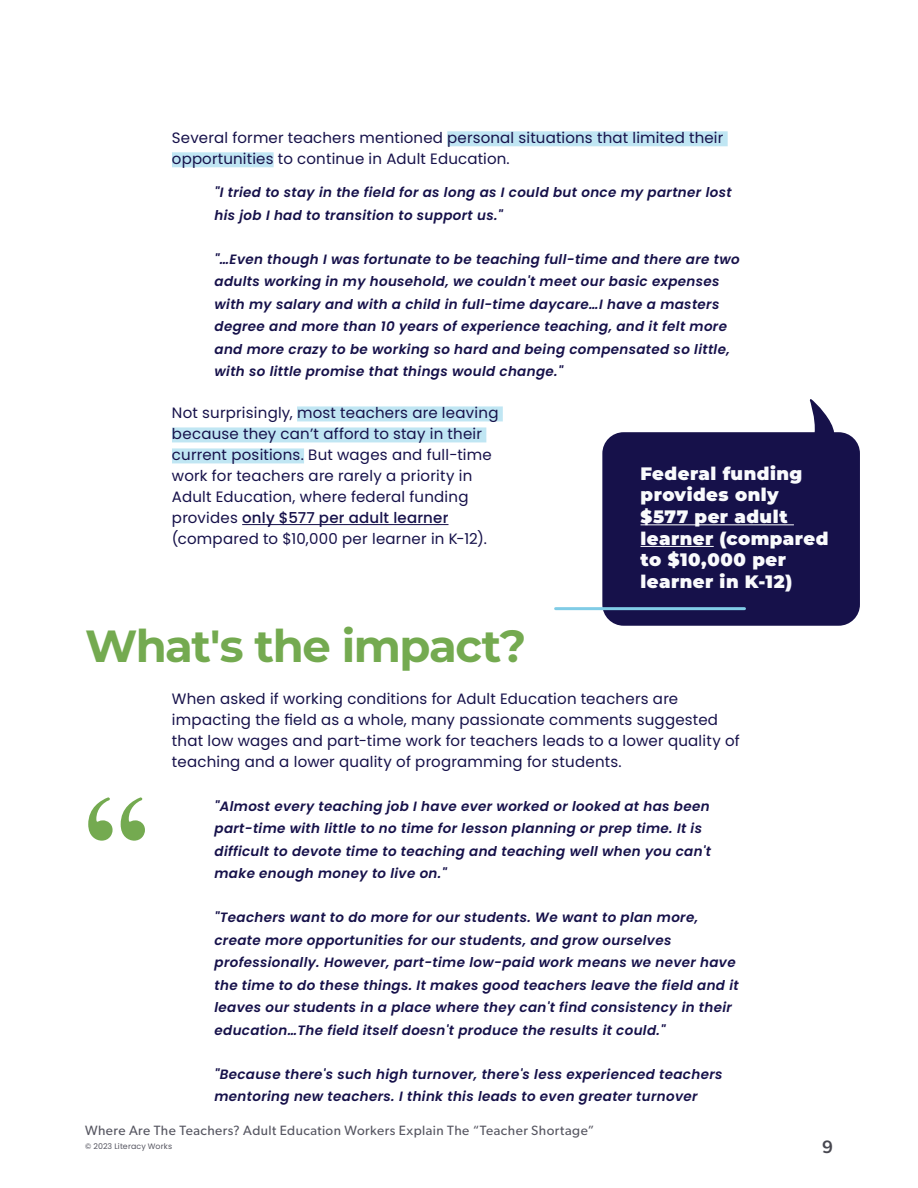
<style>
.page{position:relative;width:918px;height:1188px;background:#fff}
.page>*{position:absolute;margin:0;border:0;box-sizing:border-box;transform-origin:0 0}
.t1{font:700 45px "Montserrat";letter-spacing:-.035em;color:#74aa50}
.P1{font:900 18px/21.6px "Montserrat";letter-spacing:.03em;color:#f9fafc}
.t2{font:500 18px "Gibson";color:#474750}
.P1-2{font:15px/21px "Poppins";letter-spacing:.015em;color:#16114a}
.Space_above{font:15px/21px "Poppins";letter-spacing:.01em;color:#16114a}
.t3{font:italic 600 13.5px/22.5px "Poppins";letter-spacing:.025em;color:#16114a}
.t4{font:13.5px "Gibson";letter-spacing:.035em;color:#565661}
.t5{font:7.8px "Poppins";letter-spacing:.015em;color:#565661}
.s1{font-weight:500}
</style>
<div class="page">
<div style="left:447px;top:131px;width:281px;height:15px;background:#c0e6f3"></div>
<div style="left:172px;top:152px;width:102px;height:15px;background:#c0e6f3"></div>
<div style="left:297px;top:406px;width:206px;height:15px;background:#c0e6f3"></div>
<div style="left:172px;top:427px;width:314px;height:15px;background:#c0e6f3"></div>
<div style="left:172px;top:448px;width:132px;height:15px;background:#c0e6f3"></div>
<hr style="left:242px;top:524px;width:207px;height:1px;background:#16114a">
<svg style="left:121px;top:797px;width:24px;height:44px"></svg>
<svg style="left:88px;top:797px;width:25px;height:44px"></svg>
<div style="left:602px;top:432px;width:258px;height:194px;background:#16114a;border-radius:21px"></div>
<hr style="left:641px;top:524px;width:153px;height:1px;background:#f9fafc">
<hr style="left:641px;top:546px;width:73px;height:1px;background:#f9fafc">
<svg style="left:810px;top:399px;width:24px;height:34px"></svg>
<hr style="left:556px;top:607px;width:189px;height:3px;background:#80cce6">
<p class="Space_above" style="left:172px;top:128px;width:553px">Several former teachers mentioned personal situations that limited their opportunities to continue in Adult Education.</p>
<p class="t3" style="left:215px;top:182px;width:519px">"I tried to stay in the field for as long as I could but once my partner lost his job I had to transition to support us."</p>
<p class="t3" style="left:215px;top:248px;width:527px">"…Even though I was fortunate to be teaching full-time and there are two adults working in my household, we couldn't meet our basic expenses with my salary and with a child in full-time daycare…I have a masters degree and more than 10 years of experience teaching, and it felt more and more crazy to be working so hard and being compensated so little, with so little promise that things would change."</p>
<p class="P1-2" style="left:172px;top:403px;width:328px">Not surprisingly, most teachers are leaving because they can’t afford to stay in their current positions. But wages and full-time work for teachers are rarely a priority in Adult Education, where federal funding provides <span class="s1">only $577 per adult learner </span>(compared to $10,000 per learner in K-12).</p>
<p class="P1" style="left:641px;top:462px;width:189px">Federal funding provides only $577 per adult learner (compared to $10,000 per learner in K-12)</p>
<h3 class="t1" style="left:85px;top:616px;width:443px">What's the impact?</h3>
<p class="P1-2" style="left:172px;top:689px;width:569px">When asked if working conditions for Adult Education teachers are impacting the field as a whole, many passionate comments suggested that low wages and part-time work for teachers leads to a lower quality of teaching and a lower quality of programming for students.</p>
<p class="t3" style="left:215px;top:795px;width:498px">"Almost every teaching job I have ever worked or looked at has been part-time with little to no time for lesson planning or prep time. It is difficult to devote time to teaching and teaching well when you can't make enough money to live on."</p>
<p class="t3" style="left:215px;top:906px;width:526px">"Teachers want to do more for our students. We want to plan more, create more opportunities for our students, and grow ourselves professionally. However, part-time low-paid work means we never have the time to do these things. It makes good teachers leave the field and it leaves our students in a place where they can't find consistency in their education…The field itself doesn't produce the results it could."</p>
<p class="t3" style="left:215px;top:1063px;width:510px">"Because there's such high turnover, there's less experienced teachers mentoring new teachers. I think this leads to even greater turnover</p>
<p class="t4" style="left:85px;top:1122px;width:511px">Where Are The Teachers? Adult Education Workers Explain The “Teacher Shortage”</p>
<p class="t5" style="left:85px;top:1141px;width:89px">© 2023 Literacy Works</p>
<h2 class="t2" style="left:822px;top:1136px;width:12px">9</h2>
</div>
